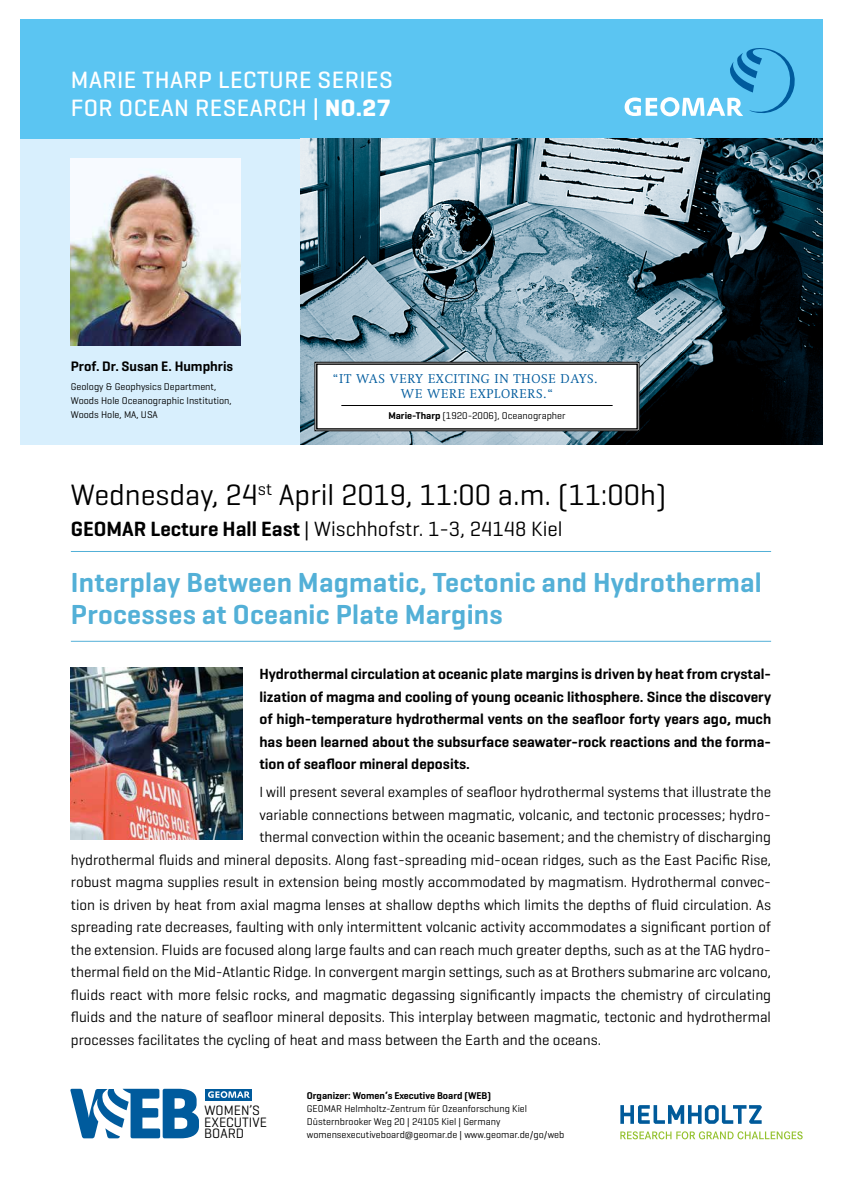
<style>
.page{position:relative;width:842px;height:1191px;background:#fff}
.page>*{position:absolute;margin:0;border:0;box-sizing:border-box;transform-origin:0 0}
.t1{font:30px "Geogrotesque";color:#000}
.t2{font:600 28px/32px "Geogrotesque";letter-spacing:.01em;color:#53b0d7}
.t3{font:500 24px/28.3px "Geogrotesque";letter-spacing:.02em;color:#fff}
.t4{font:21px "Geogrotesque";color:#000}
.t5{font:15px "Geogrotesque";color:#000}
.t6{font:600 15px/22.5px "Geogrotesque";color:#000;text-align:justify}
.t7{font:600 14px "Geogrotesque";color:#000}
.t8{font:13.8px/11.5px "Geogrotesque";color:#000}
.t9{font:300 13px/15px "Swift LT Std";letter-spacing:.05em;color:#005b9d}
.t10{font:10px/13px "Geogrotesque";color:#000}
.t11{font:600 10px "Geogrotesque";color:#000}
.s1{font-weight:700}
.s2{font-weight:600}
</style>
<div class="page">
<div style="left:20px;top:20px;width:802px;height:119px;background:#5bc5f2"></div>
<div style="left:20px;top:139px;width:281px;height:305px;background:#d8effd"></div>
<img style="left:301px;top:139px;width:521px;height:305px">
<svg style="left:625px;top:48px;width:170px;height:68px"></svg>
<svg style="left:314px;top:362px;width:325px;height:69px"></svg>
<div style="left:316px;top:363px;width:322px;height:66px;border:1px solid #000"></div>
<hr style="left:71px;top:551px;width:700px;height:1px;background:#53b0d7">
<hr style="left:71px;top:641px;width:700px;height:1px;background:#53b0d7">
<svg style="left:70px;top:1088px;width:129px;height:50px"></svg>
<div style="left:205px;top:1088px;width:47px;height:12px;background:#005b9d"></div>
<svg style="left:208px;top:1091px;width:42px;height:7px"></svg>
<img style="left:71px;top:159px;width:170px;height:186px">
<img style="left:71px;top:668px;width:171px;height:171px">
<svg style="left:620px;top:1131px;width:183px;height:8px"></svg>
<svg style="left:620px;top:1105px;width:142px;height:18px"></svg>
<h3 class="t3" style="left:71px;top:65px;width:323px">MARIE THARP LECTURE SERIES<br>FOR OCEAN RESEARCH | <span class="s1">NO.27</span></h3>
<p class="t7" style="left:71px;top:357px;width:164px">Prof. Dr. Susan E. Humphris</p>
<p class="t10" style="left:71px;top:379px;width:162px;line-height:14px">Geology &amp; Geophysics Department,<br>Woods Hole Oceanographic Institution,<br>Woods Hole, MA, USA</p>
<p class="t9" style="left:401px;top:371px;width:198px;text-indent:-68px">“IT WAS VERY EXCITING IN THOSE DAYS.<br>WE WERE EXPLORERS.“</p>
<p class="t10" style="left:388px;top:409px;width:179px"><span class="s2">Marie-Tharp</span> (1920-2006), Oceanographer</p>
<h1 class="t1" style="left:71px;top:475px;width:597px">Wednesday, 24<sup>st</sup> April 2019, 11:00 a.m. (11:00h)</h1>
<h3 class="t4" style="left:71px;top:515px;width:493px"><span class="s2">GEOMAR Lecture Hall East</span> | Wischhofstr. 1-3, 24148 Kiel</h3>
<h2 class="t2" style="left:71px;top:566px;width:692px">Interplay Between Magmatic, Tectonic and Hydrothermal<br>Processes at Oceanic Plate Margins</h2>
<p class="t6" style="left:259px;top:662px;width:513px">Hydrothermal circulation at oceanic plate margins is driven by heat from crystal&shy;lization of magma and cooling of young oceanic lithosphere. Since the discovery of high-temperature hydrothermal vents on the seafloor forty years ago, much has been learned about the subsurface seawater-rock reactions and the forma&shy;tion of seafloor mineral deposits.</p>
<p class="t5" style="left:259px;top:783px;width:513px">I will present several examples of seafloor hydrothermal systems that illustrate the</p>
<p class="t5" style="left:259px;top:805px;width:513px">variable connections between magmatic, volcanic, and tectonic processes; hydro-</p>
<p class="t5" style="left:259px;top:828px;width:513px">thermal convection within the oceanic basement; and the chemistry of discharging</p>
<p class="t5" style="left:71px;top:850px;width:702px">hydrothermal fluids and mineral deposits. Along fast-spreading mid-ocean ridges, such as the East Pacific Rise,</p>
<p class="t5" style="left:71px;top:873px;width:702px">robust magma supplies result in extension being mostly accommodated by magmatism. Hydrothermal convec-</p>
<p class="t5" style="left:71px;top:895px;width:702px">tion is driven by heat from axial magma lenses at shallow depths which limits the depths of fluid circulation. As</p>
<p class="t5" style="left:71px;top:918px;width:702px">spreading rate decreases, faulting with only intermittent volcanic activity accommodates a significant portion of</p>
<p class="t5" style="left:71px;top:940px;width:702px">the extension. Fluids are focused along large faults and can reach much greater depths, such as at the TAG hydro-</p>
<p class="t5" style="left:71px;top:963px;width:702px">thermal field on the Mid-Atlantic Ridge. In convergent margin settings, such as at Brothers submarine arc volcano,</p>
<p class="t5" style="left:71px;top:985px;width:702px">fluids react with more felsic rocks, and magmatic degassing significantly impacts the chemistry of circulating</p>
<p class="t5" style="left:71px;top:1008px;width:702px">fluids and the nature of seafloor mineral deposits. This interplay between magmatic, tectonic and hydrothermal</p>
<p class="t5" style="left:71px;top:1030px;width:532px">processes facilitates the cycling of heat and mass between the Earth and the oceans.</p>
<p class="t8" style="left:204px;top:1104px;width:64px">WOMEN’S<br>EXECUTIVE<br>BOARD</p>
<p class="t11" style="left:307px;top:1089px;width:186px">Organizer: Women‘s Executive Board (WEB)</p>
<p class="t10" style="left:307px;top:1101px;width:259px">GEOMAR Helmholtz-Zentrum für Ozeanforschung Kiel<br>Düsternbrooker Weg 20 | 24105 Kiel | Germany womensexecutiveboard@geomar.de | www.geomar.de/go/web</p>
</div>
